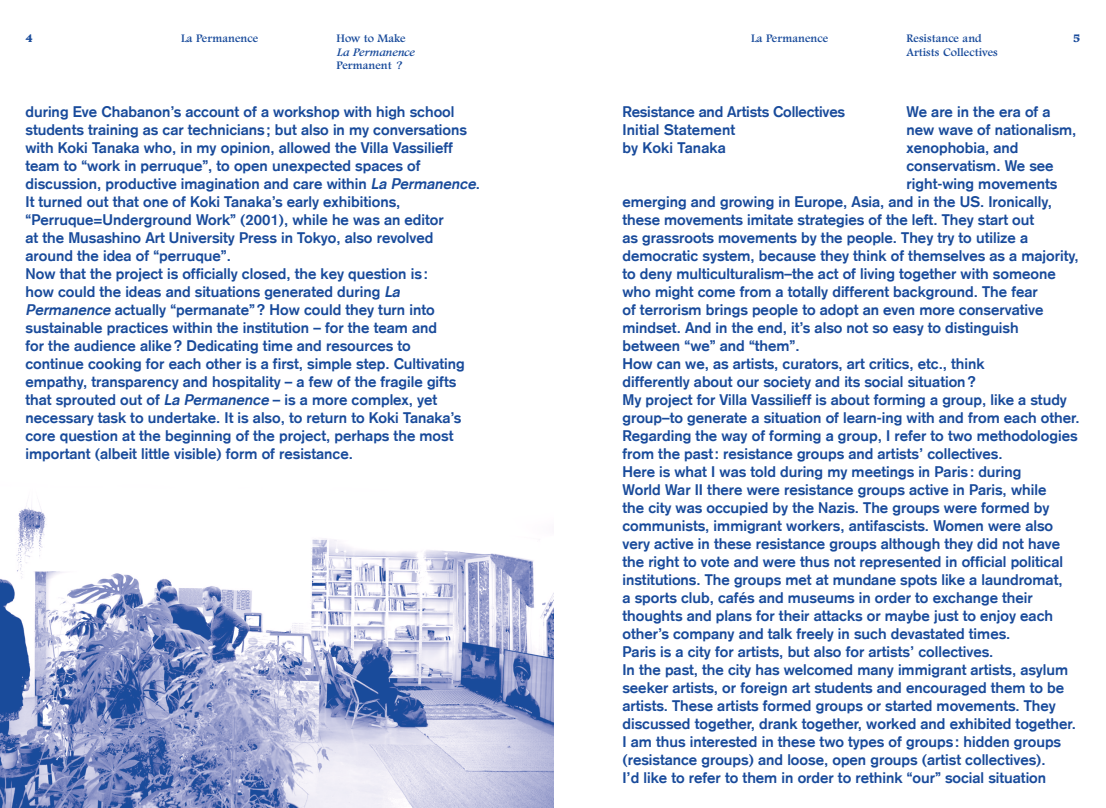
<style>
.page{position:relative;width:1106px;height:808px;background:#fff}
.page>*{position:absolute;margin:0;border:0;box-sizing:border-box;transform-origin:0 0}
.t1{font:700 15px/18px "Akzidenz Grotesk";color:#194b9b}
.t2{font:12px/13.5px "Footlight MT Std";color:#194b9b}
.t3{font:800 12px "Footlight MT Std";color:#194b9b}
.s1{font-style:italic}
</style>
<div class="page">
<img style="left:0;top:504px;width:553px;height:304px">
<p class="t2" style="left:181px;top:32px;width:79px">La Permanence</p>
<p class="t2" style="left:336px;top:32px;width:79px">How to Make<br><span class="s1">La Permanence<br></span>Permanent ?</p>
<p class="t2" style="left:751px;top:32px;width:79px">La Permanence</p>
<p class="t2" style="left:906px;top:32px;width:93px">Resistance and<br>Artists Collectives</p>
<p class="t3" style="left:26px;top:32px;width:9px">4</p>
<p class="t3" style="left:1072px;top:32px;width:9px">5</p>
<p class="t1" style="left:26px;top:103px;width:456px">during Eve Chabanon’s account of a workshop with high school students training as car technicians ; but also in my conversations with Koki Tanaka who, in my opinion, allowed the Villa Vassilieff team to “work in perruque”, to open unexpected spaces of discussion, productive imagination and care within <span class="s1">La Permanence</span>.<br>It turned out that one of Koki Tanaka’s early exhibitions, “Perruque=Underground Work” (2001), while he was an editor<br>at the Musashino Art University Press in Tokyo, also revolved around the idea of “perruque”.</p>
<p class="t1" style="left:26px;top:265px;width:441px">Now that the project is officially closed, the key question is :<br>how could the ideas and situations generated during <span class="s1">La Permanence</span> actually “permanate”? How could they turn into sustainable practices within the institution – for the team and<br>for the audience alike? Dedicating time and resources to continue cooking for each other is a first, simple step. Cultivating empathy, transparency and hospitality – a few of the fragile gifts that sprouted out of <span class="s1">La Permanence</span> – is a more complex, yet necessary task to undertake. It is also, to return to Koki Tanaka’s core question at the beginning of the project, perhaps the most important (albeit little visible) form of resistance.</p>
<p class="t1" style="left:622px;top:103px;width:224px">Resistance and Artists Collectives</p>
<p class="t1" style="left:622px;top:121px;width:114px">Initial Statement</p>
<p class="t1" style="left:622px;top:139px;width:105px">by Koki Tanaka</p>
<p class="t1" style="left:906px;top:103px;width:145px">We are in the era of a</p>
<p class="t1" style="left:906px;top:121px;width:171px">new wave of nationalism,</p>
<p class="t1" style="left:906px;top:139px;width:113px">xenophobia, and</p>
<p class="t1" style="left:906px;top:157px;width:149px">conservatism. We see</p>
<p class="t1" style="left:906px;top:175px;width:152px">right-wing movements</p>
<p class="t1" style="left:622px;top:193px;width:431px">emerging and growing in Europe, Asia, and in the US. Ironically,</p>
<p class="t1" style="left:622px;top:211px;width:413px">these movements imitate strategies of the left. They start out</p>
<p class="t1" style="left:622px;top:229px;width:407px">as grassroots movements by the people. They try to utilize a</p>
<p class="t1" style="left:622px;top:247px;width:458px">democratic system, because they think of themselves as a majority,</p>
<p class="t1" style="left:622px;top:265px;width:435px">to deny multiculturalism–the act of living together with someone</p>
<p class="t1" style="left:622px;top:283px;width:417px">who might come from a totally different background. The fear</p>
<p class="t1" style="left:622px;top:301px;width:422px">of terrorism brings people to adopt an even more conservative</p>
<p class="t1" style="left:622px;top:319px;width:398px">mindset. And in the end, it’s also not so easy to distinguish</p>
<p class="t1" style="left:622px;top:337px;width:179px">between “we” and “them”.</p>
<p class="t1" style="left:622px;top:355px;width:363px">How can we, as artists, curators, art critics, etc., think</p>
<p class="t1" style="left:622px;top:373px;width:355px">differently about our society and its social situation?</p>
<p class="t1" style="left:622px;top:391px;width:458px">My project for Villa Vassilieff is about forming a group, like a study group–to generate a situation of learn-ing with and from each other.<br>Regarding the way of forming a group, I refer to two methodologies from the past: resistance groups and artists’ collectives.</p>
<p class="t1" style="left:622px;top:463px;width:455px">Here is what I was told during my meetings in Paris : during<br>World War II there were resistance groups active in Paris, while<br>the city was occupied by the Nazis. The groups were formed by communists, immigrant workers, antifascists. Women were also very active in these resistance groups although they did not have the right to vote and were thus not represented in official political institutions. The groups met at mundane spots like a laundromat,<br>a sports club, cafés and museums in order to exchange their thoughts and plans for their attacks or maybe just to enjoy each other’s company and talk freely in such devastated times.<br>Paris is a city for artists, but also for artists’ collectives.<br>In the past, the city has welcomed many immigrant artists, asylum seeker artists, or foreign art students and encouraged them to be artists. These artists formed groups or started movements. They discussed together, drank together, worked and exhibited together.<br>I am thus interested in these two types of groups : hidden groups (resistance groups) and loose, open groups (artist collectives).<br>I’d like to refer to them in order to rethink “our” social situation</p>
</div>
